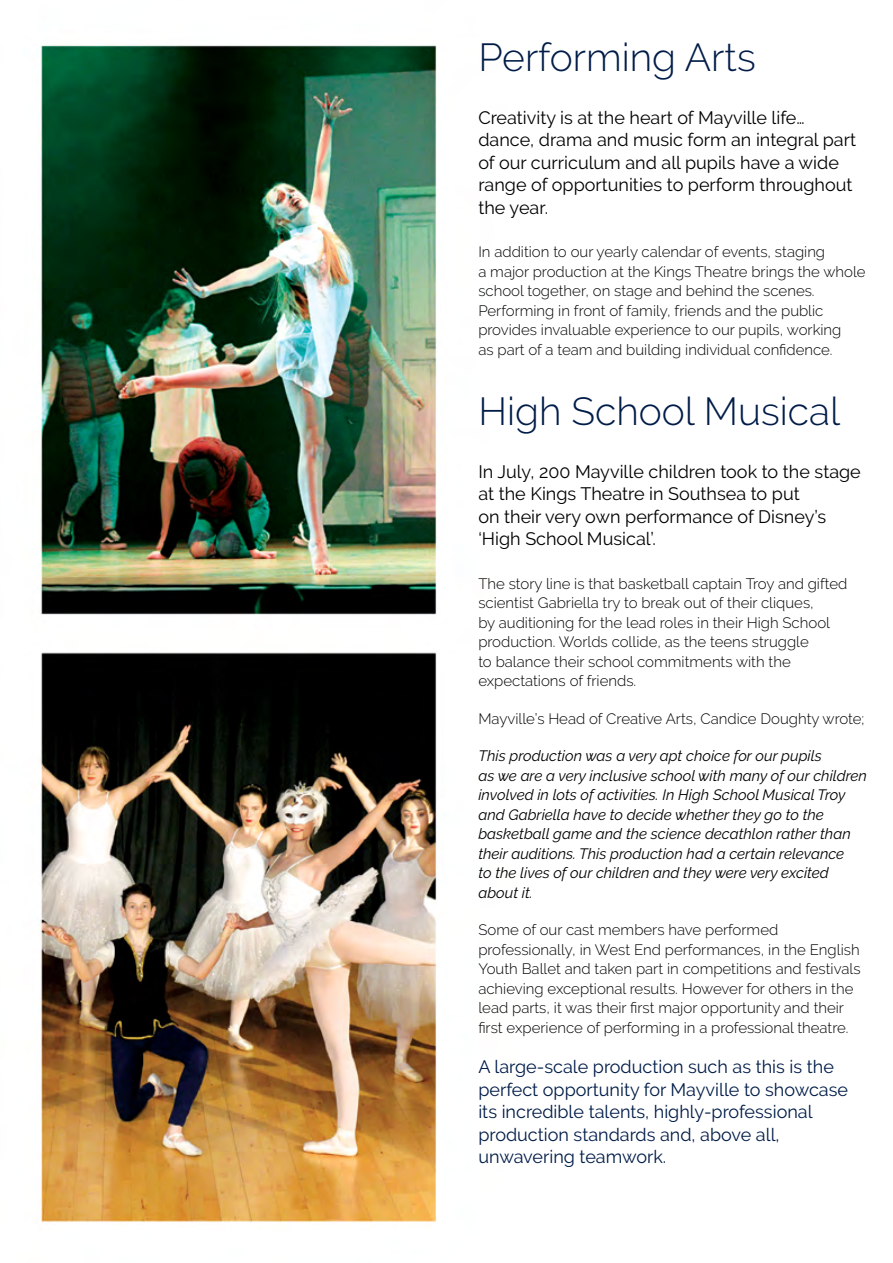
<style>
.page{position:relative;width:893px;height:1263px;background:#fff}
.page>*{position:absolute;margin:0;border:0;box-sizing:border-box;transform-origin:0 0}
.t1{font:300 39px "Raleway";color:#001c48}
.t2{font:18px/22.5px "Raleway";color:#000}
.t3{font:18px/22.5px "Raleway";color:#001c48}
.t4{font:300 15px/19.5px "Raleway";color:#000}
.t5{font:italic 15px/19.5px "Raleway";color:#000}
</style>
<div class="page">
<img style="left:40px;top:44px;width:397px;height:1179px">
<h1 class="t1" style="left:478px;top:35px;width:279px">Performing Arts</h1>
<p class="t2" style="left:478px;top:106px;width:379px">Creativity is at the heart of Mayville life… dance, drama and music form an integral part of our curriculum and all pupils have a wide range of opportunities to perform throughout the year.</p>
<p class="t4" style="left:478px;top:242px;width:389px">In addition to our yearly calendar of events, staging<br>a major production at the Kings Theatre brings the whole school together, on stage and behind the scenes.<br>Performing in front of family, friends and the public provides invaluable experience to our pupils, working<br>as part of a team and building individual confidence.</p>
<h1 class="t1" style="left:478px;top:389px;width:363px">High School Musical</h1>
<p class="t2" style="left:478px;top:460px;width:384px">In July, 200 Mayville children took to the stage at the Kings Theatre in Southsea to put<br>on their very own performance of Disney’s ‘High School Musical’.</p>
<p class="t4" style="left:478px;top:574px;width:371px">The story line is that basketball captain Troy and gifted scientist Gabriella try to break out of their cliques,<br>by auditioning for the lead roles in their High School production. Worlds collide, as the teens struggle<br>to balance their school commitments with the expectations of friends.</p>
<p class="t4" style="left:478px;top:709px;width:388px">Mayville’s Head of Creative Arts, Candice Doughty wrote;</p>
<p class="t5" style="left:478px;top:746px;width:390px">This production was a very apt choice for our pupils<br>as we are a very inclusive school with many of our children involved in lots of activities. In High School Musical Troy and Gabriella have to decide whether they go to the basketball game and the science decathlon rather than their auditions. This production had a certain relevance<br>to the lives of our children and they were very excited about it.</p>
<p class="t4" style="left:478px;top:920px;width:384px">Some of our cast members have performed professionally, in West End performances, in the English Youth Ballet and taken part in competitions and festivals achieving exceptional results. However for others in the lead parts, it was their first major opportunity and their first experience of performing in a professional theatre.</p>
<p class="t3" style="left:478px;top:1056px;width:371px">A large-scale production such as this is the perfect opportunity for Mayville to showcase its incredible talents, highly-professional production standards and, above all, unwavering teamwork.</p>
</div>
